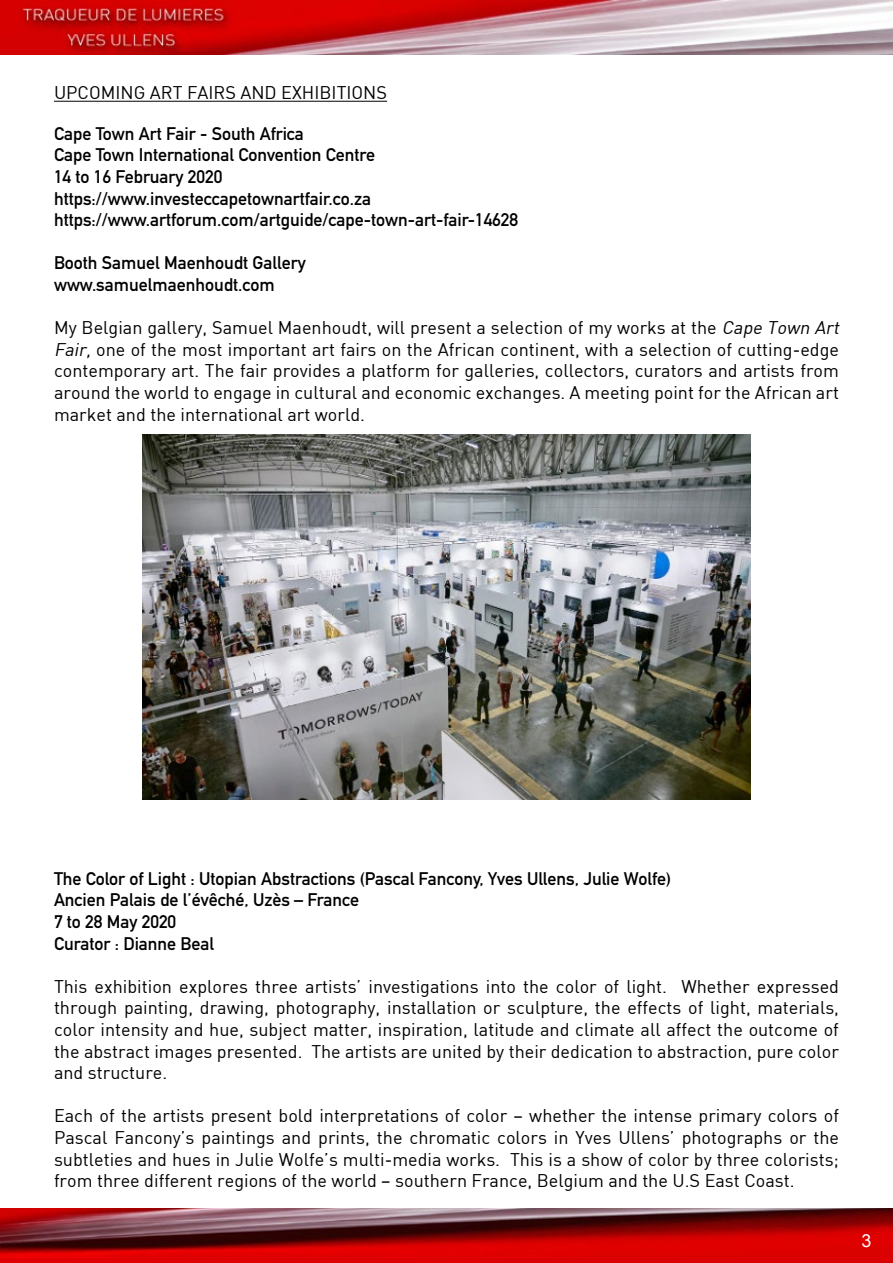
<style>
.page{position:relative;width:893px;height:1263px;background:#fff}
.page>*{position:absolute;margin:0;border:0;box-sizing:border-box;transform-origin:0 0}
.t1{font:18px/21.6px "DIN";color:#000;text-align:justify}
.t2{font:700 18px/21.6px "DIN Alternate";color:#000}
.t3{font:18px "Arial";color:#fff}
.s1{font-style:italic}
</style>
<div class="page">
<img style="left:0;top:0;width:893px;height:54px">
<img style="left:0;top:1209px;width:893px;height:54px">
<img style="left:143px;top:435px;width:607px;height:365px">
<hr style="left:54px;top:101px;width:333px;height:1px;background:#000">
<p class="t1" style="left:54px;top:81px;width:335px">UPCOMING ART FAIRS AND EXHIBITIONS</p>
<p class="t2" style="left:54px;top:121px;width:466px">Cape Town Art Fair - South Africa<br>Cape Town International Convention Centre<br>14 to 16 February 2020 https://www.investeccapetownartfair.co.za https://www.artforum.com/artguide/cape-town-art-fair-14628</p>
<p class="t2" style="left:54px;top:251px;width:253px">Booth Samuel Maenhoudt Gallery www.samuelmaenhoudt.com</p>
<p class="t1" style="left:54px;top:317px;width:790px;text-align:left">My Belgian gallery, Samuel Maenhoudt, will present a selection of my works at the <span class="s1">Cape Town Art Fair,</span> one of the most important art fairs on the African continent, with a selection of cutting-edge contemporary art. The fair provides a platform for galleries, collectors, curators and artists from around the world to engage in cultural and economic exchanges. A meeting point for the African art market and the international art world.</p>
<p class="t2" style="left:54px;top:866px;width:619px">The Color of Light : Utopian Abstractions (Pascal Fancony, Yves Ullens, Julie Wolfe)<br>Ancien Palais de l’évêché, Uzès – France<br>7 to 28 May 2020<br>Curator : Dianne Beal</p>
<p class="t1" style="left:54px;top:975px;width:786px">This exhibition explores three artists’ investigations into the color of light. Whether expressed through painting, drawing, photography, installation or sculpture, the effects of light, materials, color intensity and hue, subject matter, inspiration, latitude and climate all affect the outcome of the abstract images presented. The artists are united by their dedication to abstraction, pure color and structure.</p>
<p class="t1" style="left:54px;top:1105px;width:786px">Each of the artists present bold interpretations of color – whether the intense primary colors of Pascal Fancony’s paintings and prints, the chromatic colors in Yves Ullens’ photographs or the subtleties and hues in Julie Wolfe’s multi-media works. This is a show of color by three colorists; from three different regions of the world – southern France, Belgium and the U.S East Coast.</p>
<p class="t3" style="left:862px;top:1228px;width:12px">3</p>
</div>
